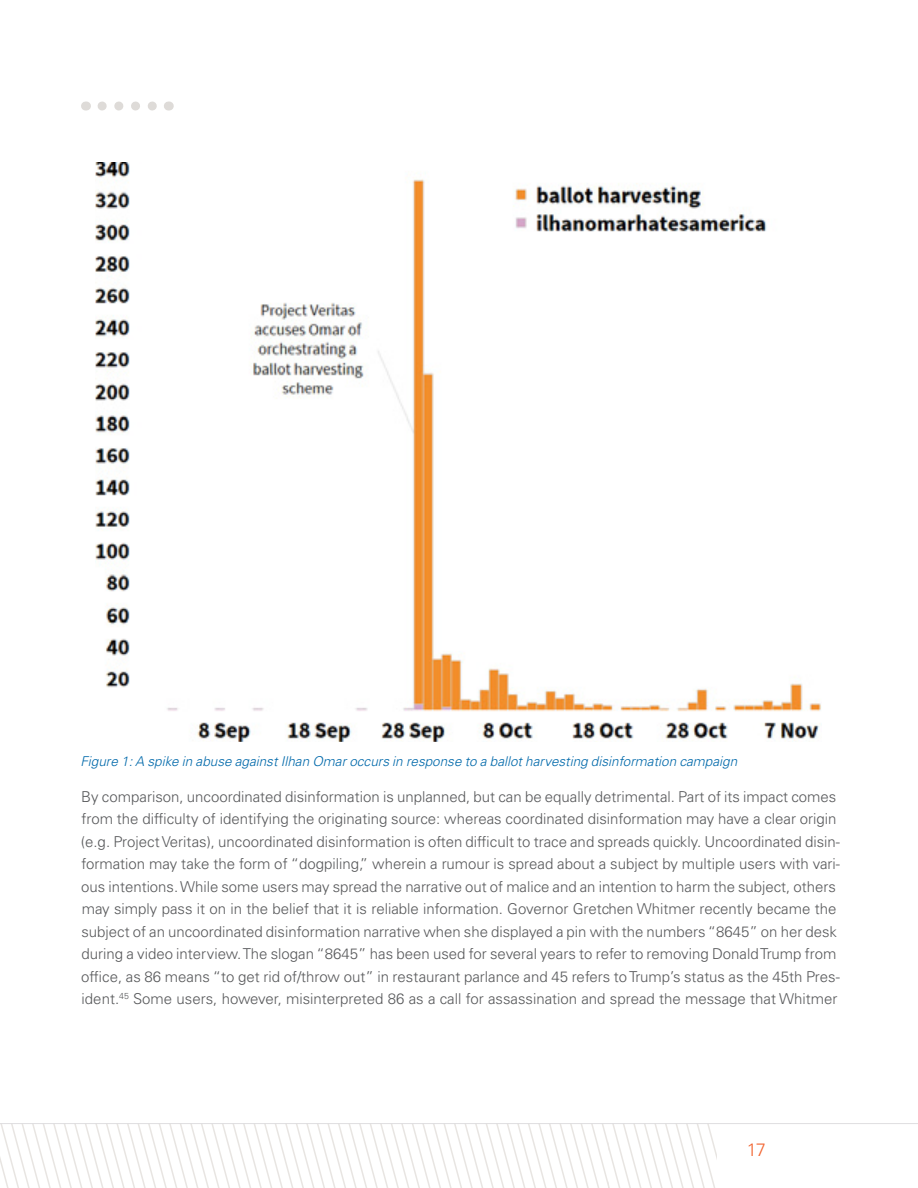
<style>
.page{position:relative;width:918px;height:1188px;background:#fff}
.page>*{position:absolute;margin:0;border:0;box-sizing:border-box;transform-origin:0 0}
.t1{font:300 18px "Univers LT Std";color:#f26531}
.t2{font:300 15px/22.5px "Univers LT Std";color:#58595b}
.t3{font:italic 300 13.5px "Univers LT Std";color:#0069aa}
</style>
<div class="page">
<svg style="left:0;top:1124px;width:717px;height:64px"></svg>
<hr style="left:0;top:1123px;width:918px;height:1px;background:#dfdee0">
<svg style="left:102px;top:102px;width:55px;height:9px"></svg>
<img style="left:95px;top:162px;width:726px;height:580px">
<p class="t3" style="left:80px;top:753px;width:658px">Figure 1: A spike in abuse against Ilhan Omar occurs in response to a ballot harvesting disinformation campaign</p>
<p class="t2" style="left:81px;top:785px;width:761px">By comparison, uncoordinated disinformation is unplanned, but can be equally detrimental. Part of its impact comes from the difficulty of identifying the originating source: whereas coordinated disinformation may have a clear origin (e.g. Project Veritas), uncoordinated disinformation is often difficult to trace and spreads quickly. Uncoordinated disin&shy;formation may take the form of “dogpiling,” wherein a rumour is spread about a subject by multiple users with vari&shy;ous intentions. While some users may spread the narrative out of malice and an intention to harm the subject, others may simply pass it on in the belief that it is reliable information. Governor Gretchen Whitmer recently became the subject of an uncoordinated disinformation narrative when she displayed a pin with the numbers “8645” on her desk during a video interview. The slogan “8645” has been used for several years to refer to removing Donald Trump from office, as 86 means “to get rid of/throw out” in restaurant parlance and 45 refers to Trump’s status as the 45th Pres&shy;ident.<sup>45</sup> Some users, however, misinterpreted 86 as a call for assassination and spread the message that Whitmer</p>
<p class="t1" style="left:747px;top:1139px;width:20px">17</p>
</div>
